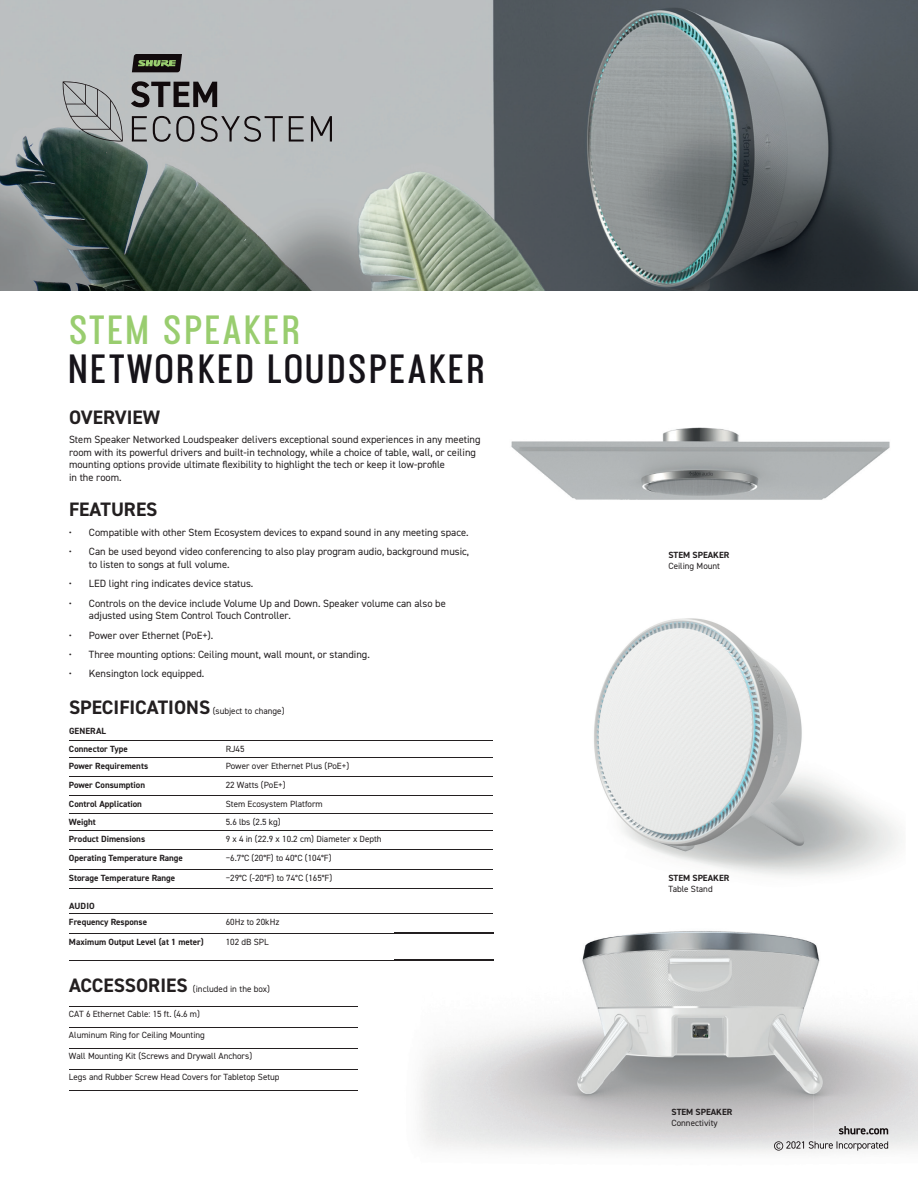
<style>
.page{position:relative;width:918px;height:1188px;background:#fff}
.page>*{position:absolute;margin:0;border:0;box-sizing:border-box;transform-origin:0 0}
.t1{font:700 36px "Ostrich Proper";letter-spacing:.02em;color:#161319}
.t2{font:700 36px "Ostrich Proper";letter-spacing:.015em;color:#99cd6f}
.t3{font:700 19.5px "DIN2014";color:#231f20}
.t4{font:10.5px/12.6px "DIN2014";color:#231f20}
.t5{font:9px "DIN2014";color:#231f20}
.t6{font:700 9px/17.4px "DIN2014";color:#231f20}
.s1{font-weight:700;font-size:19.5px}
</style>
<div class="page">
<img style="left:489px;top:618px;width:413px;height:258px">
<img style="left:0;top:0;width:918px;height:291px">
<hr style="left:69px;top:1006px;width:288px;height:1px;background:#231f20">
<hr style="left:69px;top:1027px;width:288px;height:1px;background:#231f20">
<hr style="left:69px;top:1048px;width:288px;height:1px;background:#231f20">
<hr style="left:69px;top:1069px;width:288px;height:1px;background:#231f20">
<hr style="left:69px;top:1090px;width:288px;height:1px;background:#231f20">
<hr style="left:69px;top:740px;width:157px;height:1px;background:#231f20">
<hr style="left:226px;top:740px;width:267px;height:1px;background:#231f20">
<hr style="left:69px;top:758px;width:157px;height:1px;background:#231f20">
<hr style="left:226px;top:758px;width:267px;height:1px;background:#231f20">
<hr style="left:69px;top:913px;width:157px;height:1px;background:#231f20">
<hr style="left:226px;top:913px;width:267px;height:1px;background:#231f20">
<hr style="left:69px;top:933px;width:157px;height:1px;background:#231f20">
<hr style="left:69px;top:960px;width:157px;height:1px;background:#231f20">
<hr style="left:226px;top:933px;width:267px;height:1px;background:#231f20">
<hr style="left:226px;top:960px;width:267px;height:1px;background:#231f20">
<hr style="left:69px;top:776px;width:157px;height:1px;background:#231f20">
<hr style="left:226px;top:776px;width:267px;height:1px;background:#231f20">
<hr style="left:69px;top:795px;width:157px;height:1px;background:#231f20">
<hr style="left:226px;top:795px;width:267px;height:1px;background:#231f20">
<hr style="left:69px;top:813px;width:157px;height:1px;background:#231f20">
<hr style="left:226px;top:813px;width:267px;height:1px;background:#231f20">
<hr style="left:69px;top:830px;width:157px;height:1px;background:#231f20">
<hr style="left:226px;top:830px;width:267px;height:1px;background:#231f20">
<hr style="left:69px;top:849px;width:157px;height:1px;background:#231f20">
<hr style="left:226px;top:849px;width:267px;height:1px;background:#231f20">
<hr style="left:69px;top:869px;width:157px;height:1px;background:#231f20">
<hr style="left:226px;top:869px;width:267px;height:1px;background:#231f20">
<hr style="left:69px;top:888px;width:157px;height:1px;background:#231f20">
<hr style="left:226px;top:888px;width:267px;height:1px;background:#231f20">
<svg style="left:131px;top:81px;width:86px;height:26px;background:#686768"></svg>
<svg style="left:132px;top:116px;width:15px;height:26px"></svg>
<svg style="left:153px;top:116px;width:41px;height:26px"></svg>
<svg style="left:200px;top:116px;width:83px;height:26px;background:#999b9d"></svg>
<svg style="left:289px;top:116px;width:15px;height:26px"></svg>
<svg style="left:311px;top:116px;width:21px;height:26px"></svg>
<svg style="left:62px;top:81px;width:61px;height:61px;background:#a1a6a6"></svg>
<svg style="left:132px;top:54px;width:50px;height:18px"></svg>
<img style="left:394px;top:931px;width:524px;height:223px">
<img style="left:839px;top:1126px;width:49px;height:8px">
<img style="left:774px;top:1141px;width:114px;height:10px">
<img style="left:394px;top:933px;width:99px;height:1px">
<img style="left:394px;top:960px;width:99px;height:1px">
<img style="left:511px;top:427px;width:379px;height:73px">
<h1 class="t2" style="left:69px;top:307px;width:234px">STEM SPEAKER</h1>
<h1 class="t1" style="left:69px;top:346px;width:419px">NETWORKED LOUDSPEAKER</h1>
<h2 class="t3" style="left:69px;top:404px;width:93px">OVERVIEW</h2>
<p class="t4" style="left:69px;top:433px;width:413px">Stem Speaker Networked Loudspeaker delivers exceptional sound experiences in any meeting room with its powerful drivers and built-in technology, while a choice of table, wall, or ceiling mounting options provide ultimate flexibility to highlight the tech or keep it low-profile<br>in the room.</p>
<h2 class="t3" style="left:69px;top:496px;width:90px">FEATURES</h2>
<p class="t4" style="left:69px;top:526px;width:401px">• Compatible with other Stem Ecosystem devices to expand sound in any meeting space.</p>
<p class="t4" style="left:89px;top:545px;width:382px;text-indent:-20px">• Can be used beyond video conferencing to also play program audio, background music, to listen to songs at full volume.</p>
<p class="t4" style="left:69px;top:577px;width:186px">• LED light ring indicates device status.</p>
<p class="t4" style="left:89px;top:597px;width:358px;text-indent:-20px">• Controls on the device include Volume Up and Down. Speaker volume can also be adjusted using Stem Control Touch Controller.</p>
<p class="t4" style="left:69px;top:629px;width:146px">• Power over Ethernet (PoE+).</p>
<p class="t4" style="left:69px;top:648px;width:303px">• Three mounting options: Ceiling mount, wall mount, or standing.</p>
<p class="t4" style="left:69px;top:667px;width:137px">• Kensington lock equipped.</p>
<p class="t5" style="left:69px;top:705px;width:217px"><span class="s1">SPECIFICATIONS</span> (subject to change)</p>
<p class="t6" style="left:69px;top:723px;width:60px">GENERAL<br>Connector Type</p>
<p class="t5" style="left:226px;top:743px;width:20px">RJ45</p>
<p class="t6" style="left:69px;top:757px;width:81px">Power Requirements</p>
<p class="t5" style="left:226px;top:761px;width:125px">Power over Ethernet Plus (PoE+)</p>
<p class="t6" style="left:69px;top:776px;width:78px">Power Consumption</p>
<p class="t5" style="left:226px;top:779px;width:61px">22 Watts (PoE+)</p>
<p class="t6" style="left:69px;top:795px;width:75px">Control Application</p>
<p class="t5" style="left:226px;top:798px;width:99px">Stem Ecosystem Platform</p>
<p class="t6" style="left:69px;top:813px;width:28px">Weight</p>
<p class="t5" style="left:226px;top:816px;width:56px">5.6 lbs (2.5 kg)</p>
<p class="t6" style="left:69px;top:830px;width:78px">Product Dimensions</p>
<p class="t5" style="left:226px;top:833px;width:157px">9 x 4 in (22.9 x 10.2 cm) Diameter x Depth</p>
<p class="t6" style="left:69px;top:849px;width:116px">Operating Temperature Range</p>
<p class="t5" style="left:226px;top:852px;width:107px">−6.7°C (20°F) to 40°C (104°F)</p>
<p class="t6" style="left:69px;top:869px;width:108px">Storage Temperature Range</p>
<p class="t5" style="left:226px;top:872px;width:108px">−29°C (-20°F) to 74°C (165°F)</p>
<p class="t6" style="left:69px;top:898px;width:80px;line-height:15.6px">AUDIO<br>Frequency Response</p>
<p class="t5" style="left:226px;top:916px;width:55px">60Hz to 20kHz</p>
<p class="t6" style="left:69px;top:933px;width:136px">Maximum Output Level (at 1 meter)</p>
<p class="t5" style="left:226px;top:936px;width:44px">102 dB SPL</p>
<p class="t5" style="left:69px;top:983px;width:203px"><span class="s1">ACCESSORIES</span> (included in the box)</p>
<p class="t5" style="left:69px;top:1009px;width:133px">CAT 6 Ethernet Cable: 15 ft. (4.6 m)</p>
<p class="t5" style="left:69px;top:1030px;width:137px">Aluminum Ring for Ceiling Mounting</p>
<p class="t5" style="left:69px;top:1051px;width:185px">Wall Mounting Kit (Screws and Drywall Anchors)</p>
<p class="t5" style="left:69px;top:1072px;width:212px">Legs and Rubber Screw Head Covers for Tabletop Setup</p>
<p class="t6" style="left:669px;top:546px;width:62px">STEM SPEAKER</p>
<p class="t5" style="left:669px;top:560px;width:53px">Ceiling Mount</p>
<p class="t6" style="left:668px;top:869px;width:62px">STEM SPEAKER</p>
<p class="t5" style="left:668px;top:883px;width:46px">Table Stand</p>
<p class="t6" style="left:672px;top:1103px;width:62px">STEM SPEAKER</p>
<p class="t5" style="left:672px;top:1117px;width:48px">Connectivity</p>
</div>
